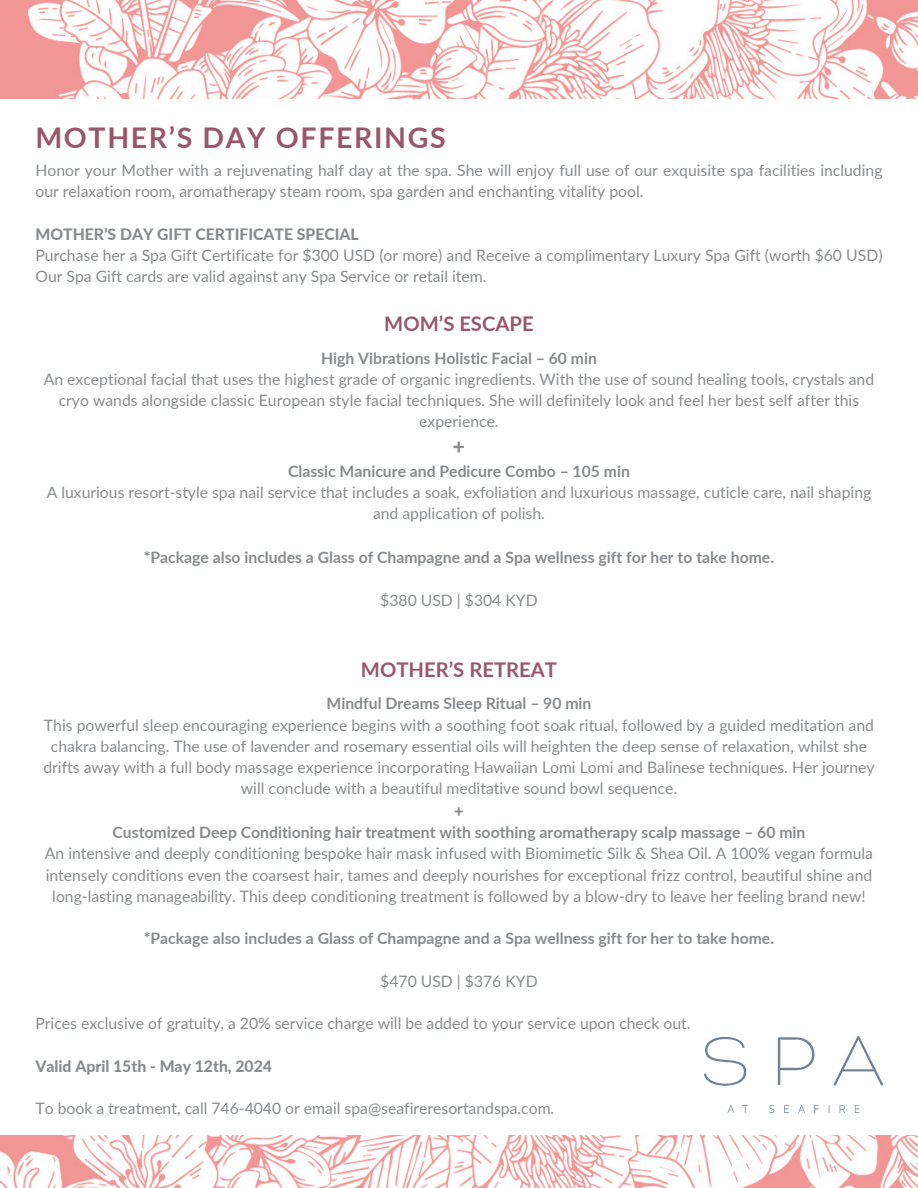
<style>
.page{position:relative;width:918px;height:1188px;background:#fff}
.page>*{position:absolute;margin:0;border:0;box-sizing:border-box;transform-origin:0 0}
.t1{font:700 28.5px "Lato";letter-spacing:.055em;color:#98576b}
.t2{font:800 21px "Lato";color:#888b8d}
.t3{font:700 20.25px "Lato";color:#98576b}
.t4{font:800 16.5px "Lato";color:#888b8d}
.t5{font:15.75px/21.3px "Lato";color:#888b8d;text-align:center}
.t6{font:700 15.75px "Lato";color:#888b8d}
.t7{font:800 15.75px "Lato";color:#888b8d}
</style>
<div class="page">
<img style="left:705px;top:1037px;width:178px;height:75px">
<img style="left:0;top:0;width:918px;height:98px">
<img style="left:0;top:1135px;width:918px;height:53px">
<p class="t1" style="left:35px;top:120px;width:412px">MOTHER’S DAY OFFERINGS</p>
<h1 class="t5" style="left:35px;top:159px;width:849px;text-align:left">Honor your Mother with a rejuvenating half day at the spa. She will enjoy full use of our exquisite spa facilities including our relaxation room, aromatherapy steam room, spa garden and enchanting vitality pool.</h1>
<p class="t7" style="left:35px;top:224px;width:325px">MOTHER’S DAY GIFT CERTIFICATE SPECIAL</p>
<p class="t5" style="left:35px;top:244px;width:849px;text-align:left">Purchase her a Spa Gift Certificate for $300 USD (or more) and Receive a complimentary Luxury Spa Gift (worth $60 USD)<br>Our Spa Gift cards are valid against any Spa Service or retail item.</p>
<p class="t3" style="left:384px;top:311px;width:151px">MOM’S ESCAPE</p>
<h2 class="t6" style="left:321px;top:348px;width:277px">High Vibrations Holistic Facial – 60 min</h2>
<p class="t5" style="left:44px;top:368px;width:832px">An exceptional facial that uses the highest grade of organic ingredients. With the use of sound healing tools, crystals and cryo wands alongside classic European style facial techniques. She will definitely look and feel her best self after this experience.</p>
<p class="t2" style="left:453px;top:433px;width:14px">+</p>
<p class="t6" style="left:288px;top:461px;width:343px">Classic Manicure and Pedicure Combo – 105 min</p>
<p class="t5" style="left:47px;top:481px;width:826px">A luxurious resort-style spa nail service that includes a soak, exfoliation and luxurious massage, cuticle care, nail shaping and application of polish.</p>
<p class="t6" style="left:144px;top:547px;width:632px">*Package also includes a Glass of Champagne and a Spa wellness gift for her to take home.</p>
<h4 class="t5" style="left:380px;top:589px;width:159px">$380 USD | $304 KYD</h4>
<h3 class="t3" style="left:361px;top:657px;width:198px">MOTHER’S RETREAT</h3>
<h2 class="t6" style="left:327px;top:694px;width:266px">Mindful Dreams Sleep Ritual – 90 min</h2>
<p class="t5" style="left:43px;top:714px;width:833px">This powerful sleep encouraging experience begins with a soothing foot soak ritual, followed by a guided meditation and chakra balancing. The use of lavender and rosemary essential oils will heighten the deep sense of relaxation, whilst she drifts away with a full body massage experience incorporating Hawaiian Lomi Lomi and Balinese techniques. Her journey will conclude with a beautiful meditative sound bowl sequence.</p>
<p class="t4" style="left:454px;top:800px;width:11px">+</p>
<p class="t6" style="left:113px;top:822px;width:694px">Customized Deep Conditioning hair treatment with soothing aromatherapy scalp massage – 60 min</p>
<p class="t5" style="left:45px;top:843px;width:830px">An intensive and deeply conditioning bespoke hair mask infused with Biomimetic Silk &amp; Shea Oil. A 100% vegan formula intensely conditions even the coarsest hair, tames and deeply nourishes for exceptional frizz control, beautiful shine and long-lasting manageability. This deep conditioning treatment is followed by a blow-dry to leave her feeling brand new!</p>
<p class="t6" style="left:144px;top:929px;width:632px">*Package also includes a Glass of Champagne and a Spa wellness gift for her to take home.</p>
<h4 class="t5" style="left:380px;top:970px;width:159px">$470 USD | $376 KYD</h4>
<h3 class="t5" style="left:35px;top:1013px;width:657px">Prices exclusive of gratuity, a 20% service charge will be added to your service upon check out.</h3>
<p class="t7" style="left:35px;top:1056px;width:238px">Valid April 15th - May 12th, 2024</p>
<h4 class="t5" style="left:35px;top:1098px;width:520px">To book a treatment, call 746-4040 or email spa@seafireresortandspa.com.</h4>
</div>
